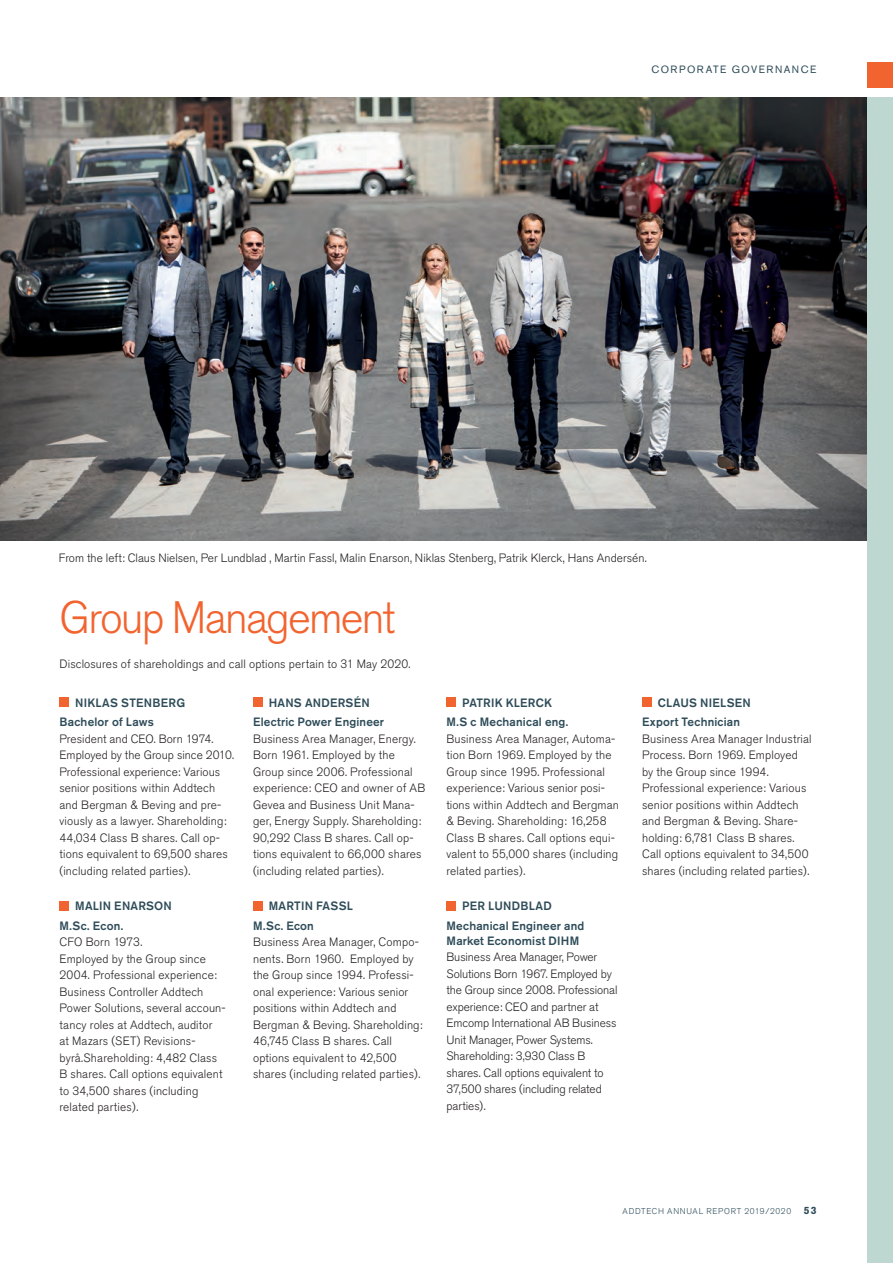
<style>
.page{position:relative;width:893px;height:1263px;background:#fff}
.page>*{position:absolute;margin:0;border:0;box-sizing:border-box;transform-origin:0 0}
.Not_rubrik_Nivå_1{font:300 45px "Akzidenz Grotesk BE";letter-spacing:-.04em;color:#f2642f}
.Not_bröd_cia{font:300 12px/16.5px "Akzidenz Grotesk BE";letter-spacing:.01em;color:#231f20}
.Mellanrubrik_nivå_3{font:500 12px/15px "Akzidenz Grotesk BE";letter-spacing:.015em;color:#2e4c59}
.Mellanrubrik_bakvagn{font:500 12px "Akzidenz Grotesk BE";letter-spacing:.02em;color:#2e4c59}
.Not_bröd_cia-2{font:500 12px "Akzidenz Grotesk BE";letter-spacing:.02em;color:#2e4c59}
.huvud_höger{font:10.5px "Akzidenz Grotesk BE";letter-spacing:.15em;color:#2e4c59}
.sidnummer{font:300 8.4px "Akzidenz Grotesk BE";letter-spacing:.085em;color:#2e4c59}
.s1{font-weight:700;font-size:10.5px}
</style>
<div class="page">
<img style="left:0;top:98px;width:867px;height:442px">
<div style="left:867px;top:63px;width:26px;height:25px;background:#f2642f"></div>
<div style="left:867px;top:98px;width:26px;height:1165px;background:#bfd7d1"></div>
<div style="left:60px;top:697px;width:9px;height:10px;background:#f2642f"></div>
<div style="left:60px;top:901px;width:9px;height:9px;background:#f2642f"></div>
<div style="left:253px;top:697px;width:9px;height:10px;background:#f2642f"></div>
<div style="left:253px;top:901px;width:9px;height:9px;background:#f2642f"></div>
<div style="left:446px;top:697px;width:10px;height:10px;background:#f2642f"></div>
<div style="left:446px;top:901px;width:10px;height:9px;background:#f2642f"></div>
<div style="left:642px;top:697px;width:9px;height:10px;background:#f2642f"></div>
<p class="huvud_höger" style="left:651px;top:63px;width:166px">CORPORATE GOVERNANCE</p>
<p class="Not_bröd_cia" style="left:59px;top:550px;width:589px">From the left: Claus Nielsen, Per Lundblad , Martin Fassl, Malin Enarson, Niklas Stenberg, Patrik Klerck, Hans Andersén.</p>
<p class="Not_rubrik_Nivå_1" style="left:60px;top:592px;width:337px">Group Management</p>
<p class="Not_bröd_cia" style="left:60px;top:656px;width:353px">Disclosures of shareholdings and call options pertain to 31 May 2020.</p>
<p class="Not_bröd_cia-2" style="left:75px;top:695px;width:111px">NIKLAS STENBERG</p>
<p class="Mellanrubrik_nivå_3" style="left:60px;top:714px;width:96px">Bachelor of Laws</p>
<p class="Not_bröd_cia" style="left:60px;top:730px;width:176px">President and CEO. Born 1974.<br>Employed by the Group since 2010.<br>Professional experience: Various senior positions within Addtech and Bergman &amp; Beving and pre&shy;viously as a lawyer. Shareholding:<br>44,034 Class B shares. Call op&shy;tions equivalent to 69,500 shares (including related parties).</p>
<p class="Mellanrubrik_bakvagn" style="left:75px;top:899px;width:98px">MALIN ENARSON</p>
<p class="Mellanrubrik_nivå_3" style="left:60px;top:918px;width:65px">M.Sc. Econ.</p>
<p class="Not_bröd_cia" style="left:60px;top:934px;width:84px">CFO Born 1973.</p>
<p class="Not_bröd_cia" style="left:60px;top:950px;width:168px">Employed by the Group since<br>2004. Professional experience:<br>Business Controller Addtech<br>Power Solutions, several accoun&shy;tancy roles at Addtech, auditor<br>at Mazars (SET) Revisions&shy;byrå.Shareholding: 4,482 Class<br>B shares. Call options equivalent to 34,500 shares (including related parties).</p>
<p class="Mellanrubrik_bakvagn" style="left:269px;top:695px;width:103px">HANS ANDERSÉN</p>
<p class="Mellanrubrik_nivå_3" style="left:253px;top:714px;width:133px">Electric Power Engineer</p>
<p class="Not_bröd_cia" style="left:253px;top:730px;width:174px">Business Area Manager, Energy.<br>Born 1961. Employed by the<br>Group since 2006. Professional experience: CEO and owner of AB<br>Gevea and Business Unit Mana&shy;ger, Energy Supply. Shareholding:<br>90,292 Class B shares. Call op&shy;tions equivalent to 66,000 shares (including related parties).</p>
<p class="Mellanrubrik_bakvagn" style="left:269px;top:899px;width:86px">MARTIN FASSL</p>
<p class="Mellanrubrik_nivå_3" style="left:253px;top:918px;width:62px">M.Sc. Econ</p>
<p class="Not_bröd_cia" style="left:253px;top:934px;width:171px">Business Area Manager, Compo&shy;nents. Born 1960. Employed by the Group since 1994. Professi&shy;onal experience: Various senior positions within Addtech and<br>Bergman &amp; Beving. Shareholding:<br>46,745 Class B shares. Call options equivalent to 42,500 shares (including related parties).</p>
<p class="Mellanrubrik_bakvagn" style="left:462px;top:695px;width:91px">PATRIK KLERCK</p>
<p class="Mellanrubrik_nivå_3" style="left:446px;top:714px;width:123px">M.S c Mechanical eng.</p>
<p class="Not_bröd_cia" style="left:446px;top:730px;width:174px">Business Area Manager, Automa&shy;tion Born 1969. Employed by the<br>Group since 1995. Professional experience: Various senior posi&shy;tions within Addtech and Bergman &amp; Beving. Shareholding: 16,258<br>Class B shares. Call options equi&shy;valent to 55,000 shares (including related parties).</p>
<p class="Mellanrubrik_bakvagn" style="left:462px;top:899px;width:91px">PER LUNDBLAD</p>
<p class="Mellanrubrik_nivå_3" style="left:446px;top:918px;width:139px">Mechanical Engineer and<br>Market Economist DIHM</p>
<p class="Not_bröd_cia" style="left:446px;top:949px;width:172px">Business Area Manager, Power<br>Solutions Born 1967. Employed by the Group since 2008. Professional experience: CEO and partner at<br>Emcomp International AB Business<br>Unit Manager, Power Systems.</p>
<p class="Not_bröd_cia" style="left:446px;top:1048px;width:159px">Shareholding: 3,930 Class B shares. Call options equivalent to<br>37,500 shares (including related parties).</p>
<p class="Mellanrubrik_bakvagn" style="left:658px;top:695px;width:95px">CLAUS NIELSEN</p>
<p class="Mellanrubrik_nivå_3" style="left:642px;top:714px;width:99px">Export Technician</p>
<p class="Not_bröd_cia" style="left:642px;top:730px;width:171px">Business Area Manager Industrial<br>Process. Born 1969. Employed by the Group since 1994.</p>
<p class="Not_bröd_cia" style="left:642px;top:780px;width:169px">Professional experience: Various senior positions within Addtech and Bergman &amp; Beving. Share&shy;holding: 6,781 Class B shares.<br>Call options equivalent to 34,500 shares (including related parties).</p>
<p class="sidnummer" style="left:623px;top:1206px;width:195px">ADDTECH ANNUAL REPORT 2019/2020 <span class="s1">53</span></p>
</div>
